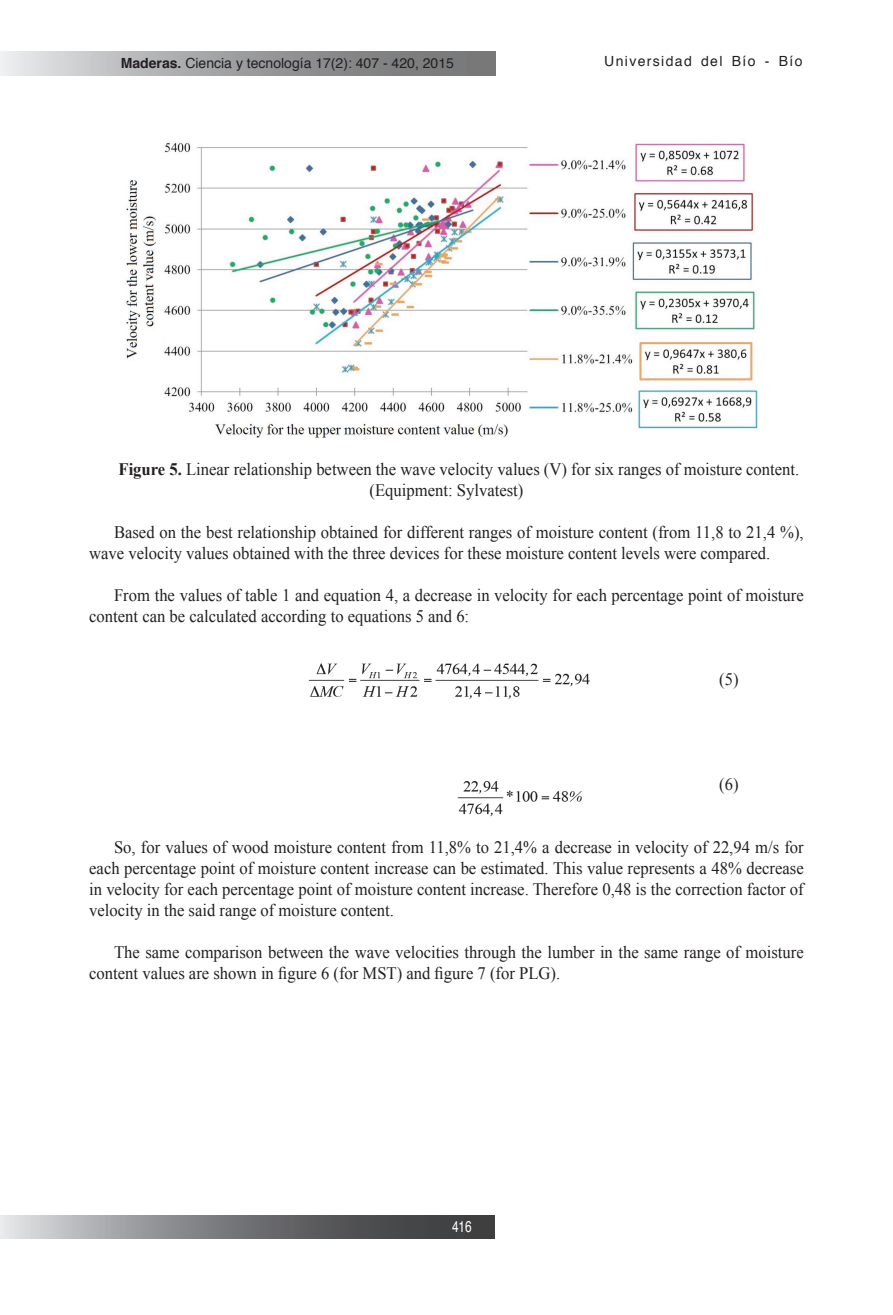
<style>
.page{position:relative;width:893px;height:1315px;background:#fff}
.page>*{position:absolute;margin:0;border:0;box-sizing:border-box;transform-origin:0 0}
.t1{font:17.5px/21px "Times New Roman";color:#231f20;scale:.95 1}
.t2{font:15.75px "Helvetica";color:#fff;scale:.75 1}
.t3{font:14px "Helvetica";color:#231f20}
.t4{font:14px "Helvetica";letter-spacing:.095em;color:#231f20}
.s1{font-weight:700}
</style>
<div class="page">
<svg style="left:0;top:1215px;width:495px;height:24px;background:#7a7b7d"></svg>
<svg style="left:0;top:51px;width:495px;height:24px;background:#a2a3a4"></svg>
<img style="left:126px;top:142px;width:632px;height:296px">
<img style="left:308px;top:663px;width:282px;height:154px">
<p class="t3" style="left:121px;top:52px;width:335px"><span class="s1">Maderas.</span> Ciencia y tecnología 17(2): 407 - 420, 2015</p>
<p class="t4" style="left:604px;top:51px;width:200px">Universidad del Bío - Bío</p>
<p class="t1" style="left:370px;top:459px;width:454px;text-indent:-251px"><span class="s1">Figure 5.</span> Linear relationship between the wave velocity values (V) for six ranges of moisture content. (Equipment: Sylvatest)</p>
<p class="t1" style="left:89px;top:522px;width:754px;text-indent:25px">Based on the best relationship obtained for different ranges of moisture content (from 11,8 to 21,4 %), wave velocity values obtained with the three devices for these moisture content levels were compared.</p>
<p class="t1" style="left:89px;top:585px;width:754px;text-indent:25px">From the values of table 1 and equation 4, a decrease in velocity for each percentage point of moisture content can be calculated according to equations 5 and 6:</p>
<p class="t1" style="left:719px;top:669px;width:22px">(5)</p>
<p class="t1" style="left:719px;top:774px;width:22px">(6)</p>
<p class="t1" style="left:89px;top:837px;width:754px;text-align:justify;text-indent:25px">So, for values of wood moisture content from 11,8% to 21,4% a decrease in velocity of 22,94 m/s for each percentage point of moisture content increase can be estimated. This value represents a 48% decrease in velocity for each percentage point of moisture content increase. Therefore 0,48 is the correction factor of velocity in the said range of moisture content.</p>
<p class="t1" style="left:89px;top:942px;width:754px;text-indent:25px">The same comparison between the wave velocities through the lumber in the same range of moisture content values are shown in figure 6 (for MST) and figure 7 (for PLG).</p>
<p class="t2" style="left:452px;top:1213px;width:28px">416</p>
</div>
